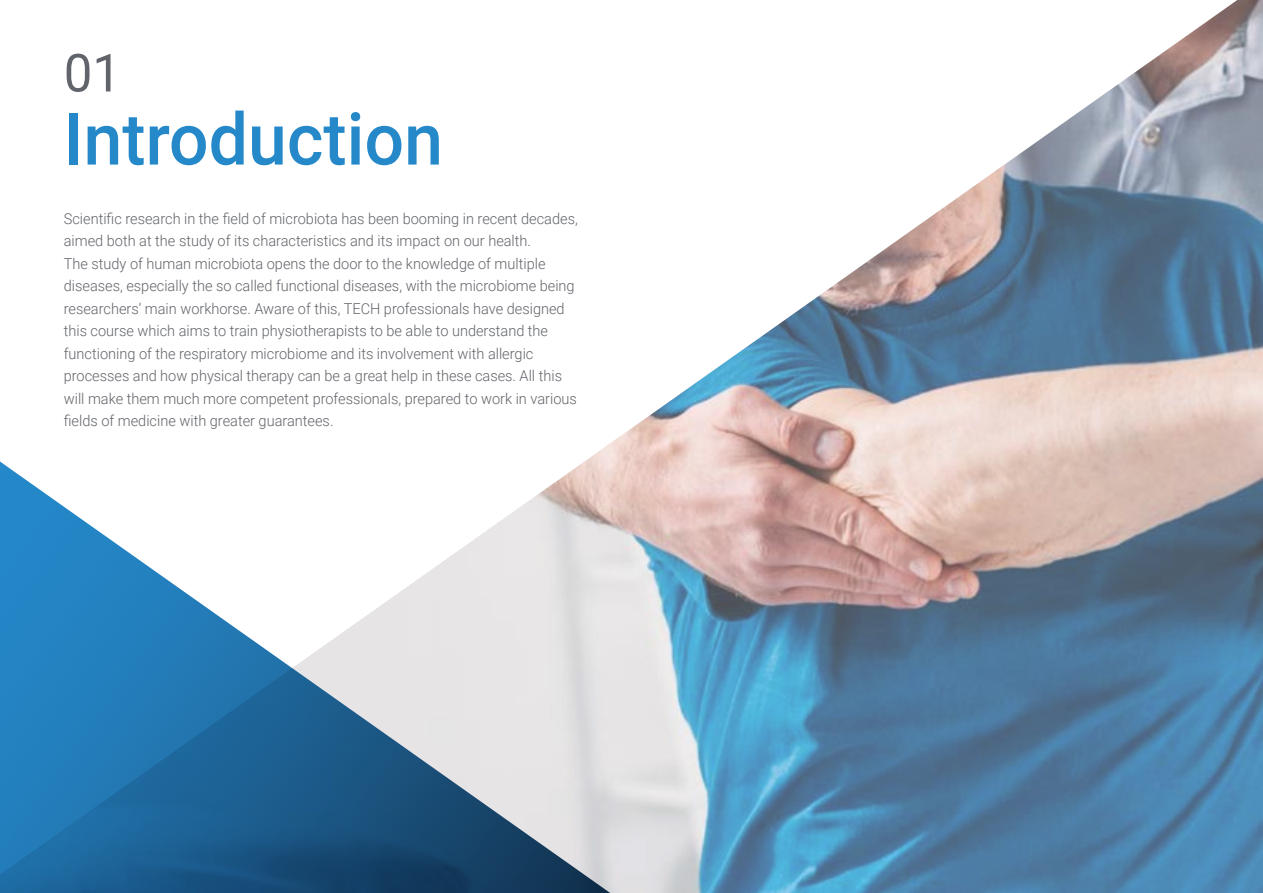
<style>
.page{position:relative;width:1263px;height:893px;background:#fff}
.page>*{position:absolute;margin:0;border:0;box-sizing:border-box;transform-origin:0 0}
.t1{font:500 72px "Roboto";color:#2488c9}
.t2{font:52.5px "Roboto";color:#61646a}
.t3{font:300 15px/22.5px "Roboto";color:#61646a}
</style>
<div class="page">
<img style="left:607px;top:0;width:656px;height:893px">
<svg style="left:0;top:446px;width:640px;height:447px"></svg>
<h2 class="t2" style="left:64px;top:36px;width:59px">01</h2>
<h1 class="t1" style="left:64px;top:89px;width:381px">Introduction</h1>
<p class="t3" style="left:64px;top:207px;width:515px">Scientific research in the field of microbiota has been booming in recent decades, aimed both at the study of its characteristics and its impact on our health.<br>The study of human microbiota opens the door to the knowledge of multiple diseases, especially the so called functional diseases, with the microbiome being researchers’ main workhorse. Aware of this, TECH professionals have designed this course which aims to train physiotherapists to be able to understand the functioning of the respiratory microbiome and its involvement with allergic processes and how physical therapy can be a great help in these cases. All this will make them much more competent professionals, prepared to work in various fields of medicine with greater guarantees.</p>
</div>
